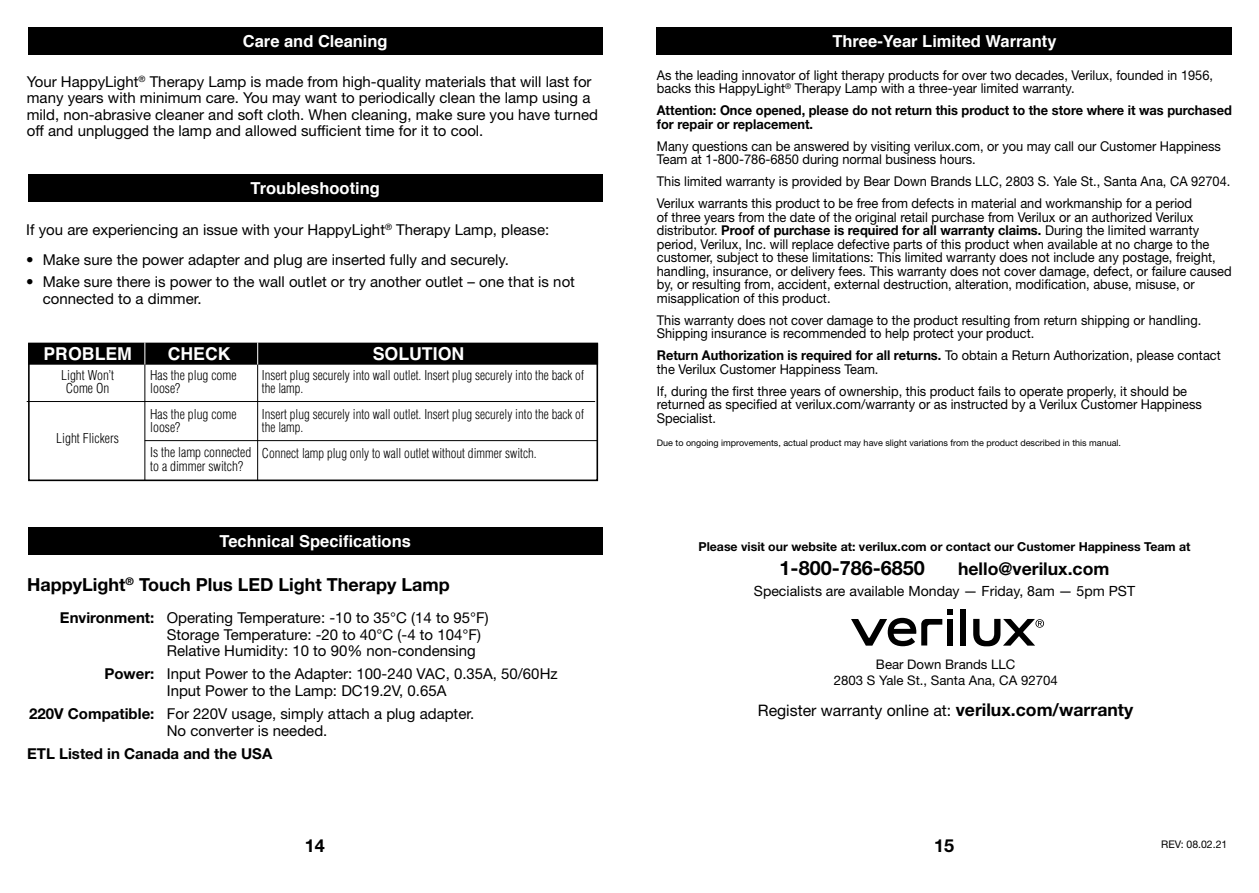
<style>
.page{position:relative;width:1259px;height:893px;background:#fff}
.page>*{position:absolute;margin:0;border:0;box-sizing:border-box;transform-origin:0 0}
.t1{font:700 19.8px "Helvetica Neue LT Std";color:#000}
.t2{font:700 18px "Helvetica Neue LT Std";color:#000}
.t3{font:700 17.7px "Helvetica";color:#fff}
.t4{font:700 17.55px "Helvetica Neue LT Std";color:#000}
.t5{font:700 16.5px "Helvetica";color:#fff}
.t6{font:15.9px "Helvetica Neue LT Std";color:#000}
.t7{font:15px/16.5px "Helvetica Neue LT Std";color:#000}
.t8{font:700 15px "Helvetica Neue LT Std";color:#000}
.t9{font:14.1px "Helvetica Neue LT Std";color:#000}
.t10{font:13.5px/13.5px "Helvetica Neue LT Std";color:#000;scale:.95 1}
.t11{font:700 13.5px/13.5px "Helvetica Neue LT Std";color:#000;scale:.95 1}
.t12{font:300 condensed 13.35px/13.4px "Helvetica";color:#000}
.t13{font:13.2px/15.9px "Helvetica Neue LT Std";color:#000;text-align:center}
.t14{font:700 12.3px "Helvetica Neue LT Std";color:#000}
.t15{font:10.5px "Helvetica Neue LT Std";color:#000}
.t16{font:9px "Helvetica Neue LT Std";color:#000}
.s1{font-weight:700}
.s2{font-weight:700;font-size:17.55px}
</style>
<div class="page">
<div style="left:28px;top:27px;width:574px;height:27px;background:#000"></div>
<div style="left:28px;top:174px;width:574px;height:27px;background:#000"></div>
<div style="left:28px;top:527px;width:574px;height:27px;background:#000"></div>
<div style="left:29px;top:343px;width:568px;height:21px;background:#000"></div>
<div style="left:28px;top:343px;width:570px;height:22px;border:2px solid #000"></div>
<div style="left:28px;top:343px;width:570px;height:138px;border:2px solid #000"></div>
<hr style="left:144px;top:344px;width:1px;height:136px;background:#000">
<hr style="left:257px;top:344px;width:1px;height:136px;background:#000">
<hr style="left:27px;top:401px;width:568px;height:1px;background:#000">
<hr style="left:145px;top:440px;width:452px;height:1px;background:#000">
<svg style="left:144px;top:342px;width:1px;height:23px"></svg>
<svg style="left:257px;top:342px;width:1px;height:23px"></svg>
<div style="left:657px;top:27px;width:575px;height:27px;background:#000"></div>
<div style="left:960px;top:609px;width:6px;height:36px;background:#000"></div>
<svg style="left:973px;top:619px;width:71px;height:27px"></svg>
<svg style="left:851px;top:609px;width:102px;height:37px"></svg>
<p class="t5" style="left:243px;top:28px;width:146px">Care and Cleaning</p>
<p class="t7" style="left:27px;top:73px;width:572px">Your HappyLight<sup>®</sup> Therapy Lamp is made from high-quality materials that will last for many years with minimum care. You may want to periodically clean the lamp using a mild, non-abrasive cleaner and soft cloth. When cleaning, make sure you have turned off and unplugged the lamp and allowed sufficient time for it to cool.</p>
<p class="t5" style="left:251px;top:175px;width:131px">Troubleshooting</p>
<p class="t7" style="left:26px;top:221px;width:524px">If you are experiencing an issue with your HappyLight<sup>®</sup> Therapy Lamp, please:</p>
<p class="t7" style="left:26px;top:251px;width:484px">• Make sure the power adapter and plug are inserted fully and securely.</p>
<p class="t7" style="left:43px;top:273px;width:534px;text-indent:-16px">• Make sure there is power to the wall outlet or try another outlet – one that is not connected to a dimmer.</p>
<h3 class="t3" style="left:44px;top:339px;width:90px">PROBLEM</h3>
<h3 class="t3" style="left:168px;top:339px;width:64px">CHECK</h3>
<h3 class="t3" style="left:373px;top:339px;width:93px">SOLUTION</h3>
<p class="t12" style="left:61px;top:369px;width:54px;text-align:center">Light Won’t<br>Come On</p>
<p class="t12" style="left:56px;top:431px;width:64px">Light Flickers</p>
<p class="t12" style="left:262px;top:369px;width:323px">Insert plug securely into wall outlet. Insert plug securely into the back of the lamp.</p>
<p class="t12" style="left:262px;top:407px;width:323px">Insert plug securely into wall outlet. Insert plug securely into the back of the lamp.</p>
<p class="t12" style="left:262px;top:446px;width:276px">Connect lamp plug only to wall outlet without dimmer switch.</p>
<p class="t12" style="left:150px;top:369px;width:88px">Has the plug come loose?</p>
<p class="t12" style="left:150px;top:407px;width:88px">Has the plug come loose?</p>
<p class="t12" style="left:150px;top:446px;width:103px">Is the lamp connected to a dimmer switch?</p>
<p class="t5" style="left:220px;top:528px;width:193px">Technical Specifications</p>
<h2 class="t2" style="left:27px;top:574px;width:424px">HappyLight<sup>®</sup> Touch Plus LED Light Therapy Lamp</h2>
<p class="t7" style="left:167px;top:609px;width:323px;text-indent:-107px"><span class="s1">Environment:</span> Operating Temperature: -10 to 35°C (14 to 95°F)<br>Storage Temperature: -20 to 40°C (-4 to 104°F)<br>Relative Humidity: 10 to 90% non-condensing</p>
<p class="t7" style="left:167px;top:666px;width:392px;text-indent:-62px"><span class="s1">Power:</span> Input Power to the Adapter: 100-240 VAC, 0.35A, 50/60Hz<br>Input Power to the Lamp: DC19.2V, 0.65A</p>
<p class="t7" style="left:167px;top:705px;width:309px;text-indent:-138px"><span class="s1">220V Compatible:</span> For 220V usage, simply attach a plug adapter.<br>No converter is needed.</p>
<p class="t8" style="left:27px;top:744px;width:247px">ETL Listed in Canada and the USA</p>
<h2 class="t2" style="left:305px;top:834px;width:22px">14</h2>
<p class="t5" style="left:832px;top:28px;width:226px">Three-Year Limited Warranty</p>
<p class="t10" style="left:657px;top:68px;width:587px">As the leading innovator of light therapy products for over two decades, Verilux, founded in 1956, backs this HappyLight<sup>®</sup> Therapy Lamp with a three-year limited warranty.</p>
<p class="t11" style="left:657px;top:103px;width:607px">Attention: Once opened, please do not return this product to the store where it was purchased for repair or replacement.</p>
<p class="t10" style="left:657px;top:139px;width:595px">Many questions can be answered by visiting verilux.com, or you may call our Customer Happiness<br>Team at 1-800-786-6850 during normal business hours.</p>
<p class="t10" style="left:657px;top:170px;width:605px;line-height:22px">This limited warranty is provided by Bear Down Brands LLC, 2803 S. Yale St., Santa Ana, CA 92704.<br>Verilux warrants this product to be free from defects in material and workmanship for a period</p>
<p class="t10" style="left:657px;top:210px;width:606px">of three years from the date of the original retail purchase from Verilux or an authorized Verilux distributor. <span class="s1">Proof of purchase is required for all warranty claims.</span> During the limited warranty period, Verilux, Inc. will replace defective parts of this product when available at no charge to the customer, subject to these limitations: This limited warranty does not include any postage, freight, handling, insurance, or delivery fees. This warranty does not cover damage, defect, or failure caused by, or resulting from, accident, external destruction, alteration, modification, abuse, misuse, or misapplication of this product.</p>
<p class="t10" style="left:657px;top:313px;width:574px">This warranty does not cover damage to the product resulting from return shipping or handling.<br>Shipping insurance is recommended to help protect your product.</p>
<p class="t10" style="left:657px;top:348px;width:595px"><span class="s1">Return Authorization is required for all returns.</span> To obtain a Return Authorization, please contact the Verilux Customer Happiness Team.</p>
<p class="t10" style="left:657px;top:384px;width:575px">If, during the first three years of ownership, this product fails to operate properly, it should be returned as specified at verilux.com/warranty or as instructed by a Verilux Customer Happiness<br>Specialist.</p>
<p class="t16" style="left:657px;top:438px;width:466px">Due to ongoing improvements, actual product may have slight variations from the product described in this manual.</p>
<p class="t14" style="left:698px;top:539px;width:493px">Please visit our website at: verilux.com or contact our Customer Happiness Team at</p>
<h1 class="t1" style="left:779px;top:556px;width:147px">1-800-786-6850</h1>
<p class="t4" style="left:958px;top:558px;width:153px">hello@verilux.com</p>
<p class="t9" style="left:754px;top:582px;width:383px">Specialists are available Monday — Friday, 8am — 5pm PST</p>
<p class="t13" style="left:833px;top:656px;width:225px">Bear Down Brands LLC<br>2803 S Yale St., Santa Ana, CA 92704</p>
<p class="t6" style="left:758px;top:701px;width:377px">Register warranty online at: <span class="s2">verilux.com/warranty</span></p>
<h2 class="t2" style="left:934px;top:834px;width:22px">15</h2>
<p class="t15" style="left:1161px;top:838px;width:68px">REV: 08.02.21</p>
</div>
